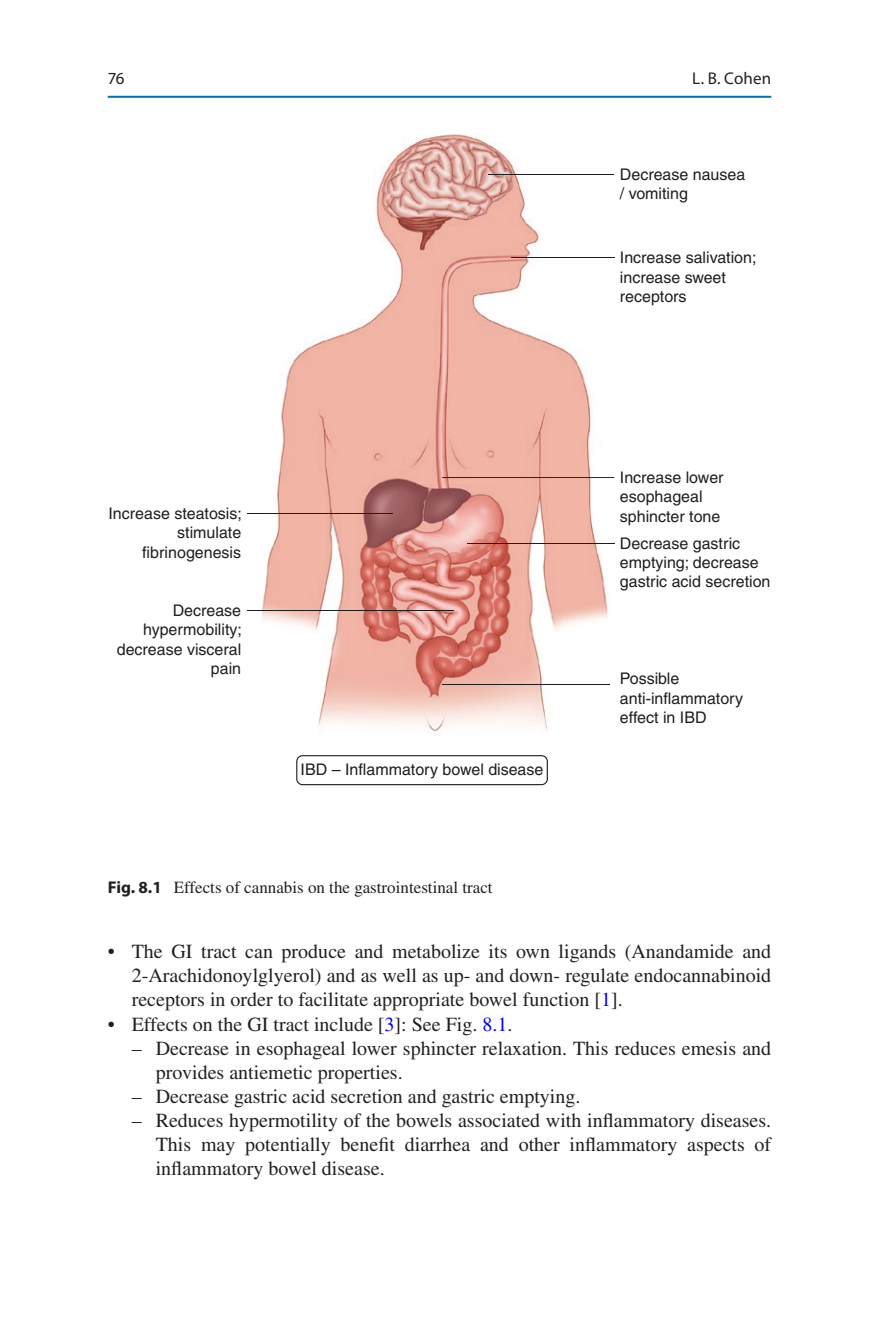
<style>
.page{position:relative;width:879px;height:1333px;background:#fff}
.page>*{position:absolute;margin:0;border:0;box-sizing:border-box;transform-origin:0 0}
.t1{font:20px/24px "Times LT Std";color:#231f20;text-align:justify}
.t2{font:17px "Times LT Std";color:#231f20}
.t3{font:17px "Myriad Pro";letter-spacing:.01em;color:#231f20}
.t4{font:16px/19.2px "Helvetica";color:#1d1e1f}
.s1{font-family:"Myriad Pro";font-weight:700}
.s2{color:#00f}
</style>
<div class="page">
<img style="left:261px;top:134px;width:353px;height:597px">
<hr style="left:488px;top:174px;width:126px;height:1px;background:#1d1e1f">
<hr style="left:511px;top:257px;width:103px;height:1px;background:#1d1e1f">
<svg style="left:442px;top:477px;width:172px;height:1px"></svg>
<hr style="left:467px;top:542px;width:147px;height:1px;background:#1d1e1f">
<hr style="left:442px;top:684px;width:168px;height:1px;background:#1d1e1f">
<hr style="left:247px;top:513px;width:145px;height:1px;background:#1d1e1f">
<hr style="left:247px;top:610px;width:206px;height:1px;background:#1d1e1f">
<svg style="left:296px;top:755px;width:252px;height:30px"></svg>
<hr style="left:108px;top:96px;width:663px;height:2px;background:#0073bc">
<p class="t3" style="left:108px;top:68px;width:18px">76</p>
<p class="t4" style="left:108px;top:504px;width:135px;text-align:right">Increase steatosis; stimulate fibrinogenesis</p>
<p class="t4" style="left:117px;top:601px;width:127px;text-align:right">Decrease hypermobility; decrease visceral pain</p>
<p class="t4" style="left:301px;top:759px;width:244px">IBD – Inflammatory bowel disease</p>
<p class="t2" style="left:108px;top:877px;width:386px"><span class="s1">Fig. 8.1</span> Effects of cannabis on the gastrointestinal tract</p>
<p class="t3" style="left:692px;top:68px;width:81px">L. B. Cohen</p>
<p class="t4" style="left:620px;top:164px;width:127px">Decrease nausea / vomiting</p>
<p class="t4" style="left:620px;top:248px;width:138px">Increase salivation; increase sweet receptors</p>
<p class="t4" style="left:620px;top:468px;width:105px">Increase lower esophageal sphincter tone</p>
<p class="t4" style="left:620px;top:533px;width:152px">Decrease gastric emptying; decrease gastric acid secretion</p>
<p class="t4" style="left:620px;top:669px;width:125px">Possible anti-inflammatory effect in IBD</p>
<p class="t1" style="left:132px;top:939px;width:641px;text-indent:-24px">• The GI tract can produce and metabolize its own ligands (Anandamide and 2-Arachidonoylglyerol) and as well as up- and down- regulate endocannabinoid receptors in order to facilitate appropriate bowel function [<span class="s2">1</span>].</p>
<p class="t1" style="left:108px;top:1011px;width:406px">• Effects on the GI tract include [<span class="s2">3</span>]: See Fig. <span class="s2">8.1</span>.</p>
<p class="t1" style="left:156px;top:1035px;width:617px;text-indent:-24px">– Decrease in esophageal lower sphincter relaxation. This reduces emesis and provides antiemetic properties.</p>
<p class="t1" style="left:132px;top:1083px;width:450px">– Decrease gastric acid secretion and gastric emptying.</p>
<p class="t1" style="left:156px;top:1107px;width:617px;text-indent:-24px">– Reduces hypermotility of the bowels associated with inflammatory diseases.<br>This may potentially benefit diarrhea and other inflammatory aspects of inflammatory bowel disease.</p>
</div>
